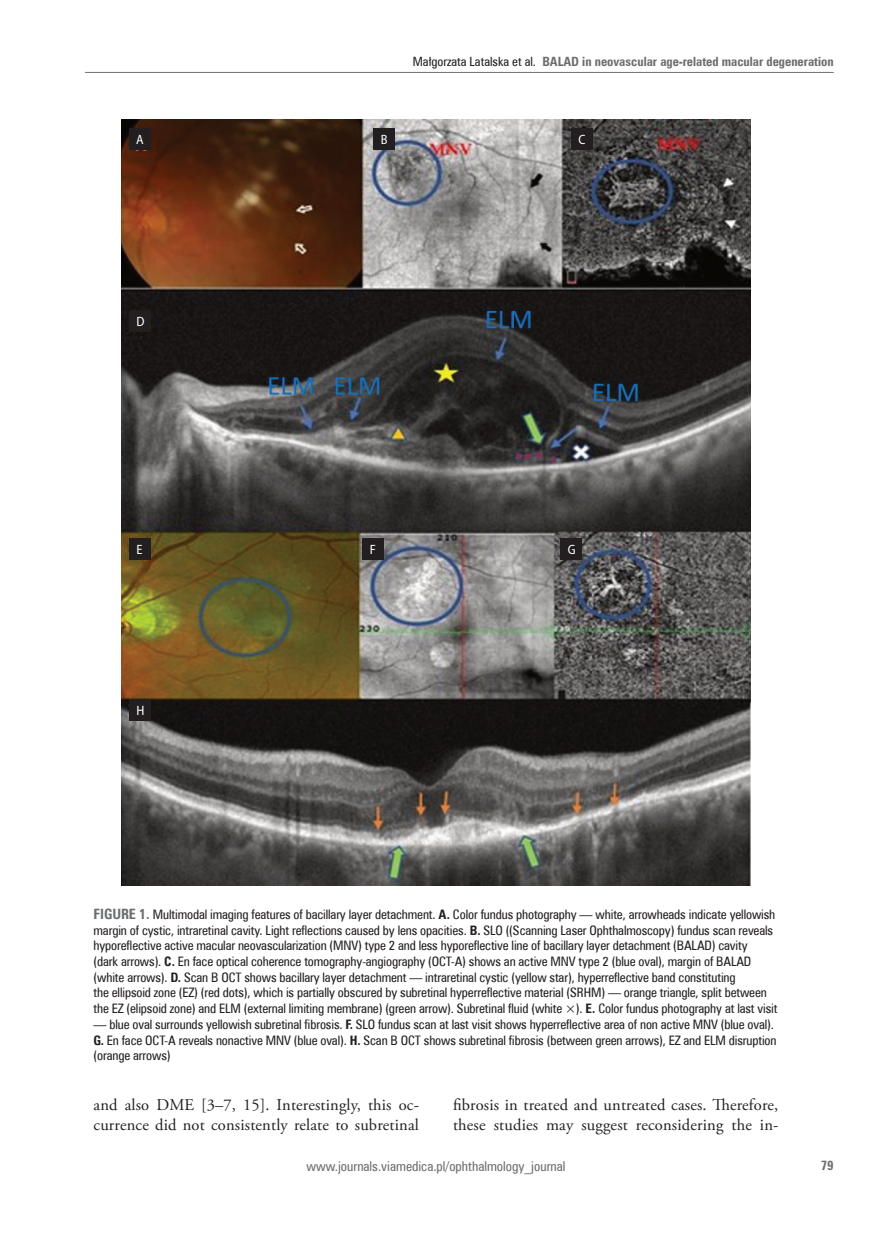
<style>
.page{position:relative;width:872px;height:1234px;background:#fff}
.page>*{position:absolute;margin:0;border:0;box-sizing:border-box;transform-origin:0 0}
._08_Tekst{font:16.5px/19.5px "Adobe Garamond Pro";letter-spacing:.01em;color:#231f20}
.t1{font:13.5px "Zurich Cn EU";color:#6c6d70}
.t2{font:semi-condensed 13.5px "Myriad Pro";color:#fff}
.t3{font:700 13.2px "Zurich Cn EU";color:#6c6d70}
._15_Rycina_podpis{font:13.05px/15.6px "Zurich Cn EU";letter-spacing:-.01em;color:#231f20}
.t4{font:700 12.75px "Zurich Cn EU";color:#6c6d70}
.s1{font-weight:400;color:#231f20}
.s2{font-weight:700;font-size:14.25px;color:#6c6d70}
.s3{font-weight:700}
</style>
<div class="page">
<hr style="left:85px;top:72px;width:748px;height:1px;background:#6c6d70">
<img style="left:121px;top:119px;width:630px;height:765px">
<div style="left:129px;top:129px;width:22px;height:21px;background:#231f20"></div>
<div style="left:373px;top:129px;width:22px;height:21px;background:#231f20"></div>
<div style="left:571px;top:129px;width:21px;height:21px;background:#231f20"></div>
<div style="left:129px;top:310px;width:22px;height:21px;background:#231f20"></div>
<div style="left:363px;top:538px;width:21px;height:21px;background:#231f20"></div>
<div style="left:560px;top:538px;width:22px;height:21px;background:#231f20"></div>
<div style="left:129px;top:699px;width:22px;height:22px;background:#231f20"></div>
<div style="left:129px;top:538px;width:22px;height:21px;background:#231f20"></div>
<p class="t4" style="left:413px;top:53px;width:422px"><span class="s1">Małgorzata Latalska et al.</span> BALAD in neovascular age-related macular degeneration</p>
<p class="t2" style="left:136px;top:132px;width:9px">A</p>
<p class="t2" style="left:381px;top:132px;width:8px">B</p>
<p class="t2" style="left:578px;top:132px;width:8px">C</p>
<p class="t2" style="left:136px;top:314px;width:10px">D</p>
<p class="t2" style="left:136px;top:542px;width:8px">E</p>
<p class="t2" style="left:136px;top:703px;width:10px">H</p>
<p class="t2" style="left:370px;top:542px;width:7px">F</p>
<p class="t2" style="left:568px;top:542px;width:9px">G</p>
<p class="_15_Rycina_podpis" style="left:94px;top:906px;width:685px"><span class="s2">FIGURE 1.</span> Multimodal imaging features of bacillary layer detachment. <span class="s3">A.</span> Color fundus photography — white, arrowheads indicate yellowish margin of cystic, intraretinal cavity. Light reflections caused by lens opacities. <span class="s3">B.</span> SLO ((Scanning Laser Ophthalmoscopy) fundus scan reveals hyporeflective active macular neovascularization (MNV) type 2 and less hyporeflective line of bacillary layer detachment (BALAD) cavity<br>(dark arrows). <span class="s3">C.</span> En face optical coherence tomography-angiography (OCT-A) shows an active MNV type 2 (blue oval), margin of BALAD (white arrows). <span class="s3">D.</span> Scan B OCT shows bacillary layer detachment — intraretinal cystic (yellow star), hyperreflective band constituting<br>the ellipsoid zone (EZ) (red dots), which is partially obscured by subretinal hyperreflective material (SRHM) — orange triangle, split between the EZ (elipsoid zone) and ELM (external limiting membrane) (green arrow). Subretinal fluid (white ×). <span class="s3">E.</span> Color fundus photography at last visit</p>
<p class="_15_Rycina_podpis" style="left:94px;top:1016px;width:684px">— blue oval surrounds yellowish subretinal fibrosis. <span class="s3">F.</span> SLO fundus scan at last visit shows hyperreflective area of non active MNV (blue oval).<br><span class="s3">G.</span> En face OCT-A reveals nonactive MNV (blue oval). <span class="s3">H.</span> Scan B OCT shows subretinal fibrosis (between green arrows), EZ and ELM disruption (orange arrows)</p>
<p class="_08_Tekst" style="left:94px;top:1095px;width:327px">and also DME [3–7, 15]. Interestingly, this oc&shy;currence did not consistently relate to subretinal</p>
<p class="_08_Tekst" style="left:453px;top:1095px;width:327px">fibrosis in treated and untreated cases. Therefore, these studies may suggest reconsidering the in-</p>
<p class="t1" style="left:306px;top:1157px;width:260px">www.journals.viamedica.pl/ophthalmology_journal</p>
<p class="t3" style="left:820px;top:1157px;width:15px">79</p>
</div>
